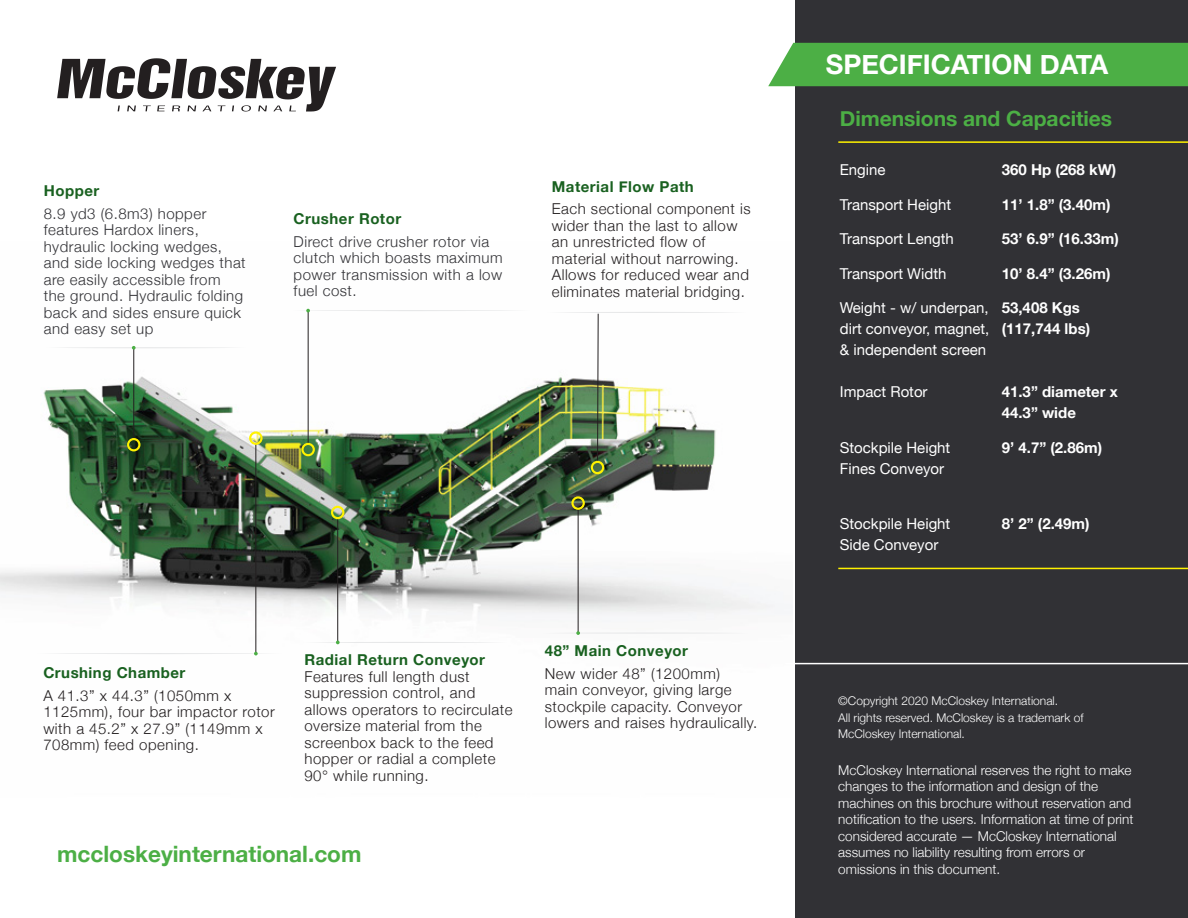
<style>
.page{position:relative;width:1188px;height:918px;background:#fff}
.page>*{position:absolute;margin:0;border:0;box-sizing:border-box;transform-origin:0 0}
.t1{font:700 27px "Helvetica Neue";color:#fff}
.t2{font:700 22.5px "Helvetica Neue";color:#4caf45}
.t3{font:700 21px "Helvetica Neue";color:#4caf45}
.t4{font:300 15px/16.5px "Helvetica Neue";letter-spacing:.035em;color:#231f20}
.t5{font:300 15px/16.5px "Helvetica Neue";letter-spacing:.035em;color:#313135}
.t6{font:15px/21px "Helvetica Neue";color:#fff}
.t7{font:700 15px/21px "Helvetica Neue";color:#fff}
.t8{font:700 15px "Helvetica Neue";letter-spacing:.035em;color:#196120}
.t9{font:300 13.5px/16.5px "Helvetica Neue";color:#fff}
.t10{font:300 12px/16.5px "Helvetica Neue";color:#fff}
.s1{font-weight:700}
</style>
<div class="page">
<img style="left:0;top:308px;width:793px;height:348px">
<div style="left:796px;top:0;width:392px;height:918px;background:#313135"></div>
<div style="left:768px;top:43px;width:420px;height:43px;background:#4caf45"></div>
<hr style="left:785px;top:663px;width:403px;height:1px;background:#fff">
<hr style="left:838px;top:141px;width:350px;height:2px;background:#fff200">
<hr style="left:838px;top:568px;width:350px;height:1px;background:#fff200">
<hr style="left:308px;top:310px;width:1px;height:134px;background:#231f20">
<div style="left:301px;top:443px;width:14px;height:13px;border:2px solid #fff200;border-radius:50%"></div>
<svg style="left:293px;top:309px;width:237px;height:3px"></svg>
<svg style="left:57px;top:58px;width:279px;height:54px"></svg>
<hr style="left:133px;top:348px;width:1px;height:91px;background:#231f20">
<div style="left:127px;top:438px;width:13px;height:13px;border:2px solid #fff200;border-radius:50%"></div>
<svg style="left:47px;top:346px;width:198px;height:4px"></svg>
<svg style="left:548px;top:312px;width:198px;height:151px"></svg>
<div style="left:591px;top:461px;width:13px;height:13px;border:2px solid #fff200;border-radius:50%"></div>
<hr style="left:578px;top:508px;width:1px;height:125px;background:#231f20">
<div style="left:571px;top:496px;width:14px;height:14px;border:2px solid #fff200;border-radius:50%"></div>
<svg style="left:544px;top:631px;width:203px;height:4px"></svg>
<hr style="left:255px;top:444px;width:1px;height:210px;background:#231f20">
<div style="left:249px;top:431px;width:14px;height:14px;border:2px solid #fff200;border-radius:50%"></div>
<svg style="left:38px;top:652px;width:243px;height:3px"></svg>
<hr style="left:337px;top:517px;width:1px;height:126px;background:#231f20">
<div style="left:331px;top:506px;width:13px;height:13px;border:2px solid #fff200;border-radius:50%"></div>
<svg style="left:304px;top:641px;width:203px;height:3px"></svg>
<p class="t8" style="left:44px;top:182px;width:57px">Hopper</p>
<p class="t5" style="left:44px;top:205px;width:204px">8.9 yd3 (6.8m3) hopper features Hardox liners, hydraulic locking wedges, and side locking wedges that are easily accessible from<br>the ground. Hydraulic folding back and sides ensure quick and easy set up</p>
<p class="t8" style="left:294px;top:210px;width:109px">Crusher Rotor</p>
<p class="t5" style="left:294px;top:233px;width:210px">Direct drive crusher rotor via clutch which boasts maximum power transmission with a low fuel cost.</p>
<p class="t8" style="left:552px;top:177px;width:143px">Material Flow Path</p>
<p class="t4" style="left:552px;top:201px;width:200px">Each sectional component is wider than the last to allow an unrestricted flow of material without narrowing.<br>Allows for reduced wear and eliminates material bridging.</p>
<p class="t8" style="left:43px;top:664px;width:144px">Crushing Chamber</p>
<p class="t4" style="left:43px;top:687px;width:233px">A 41.3” x 44.3” (1050mm x<br>1125mm), four bar impactor rotor with a 45.2” x 27.9” (1149mm x<br>708mm) feed opening.</p>
<p class="t8" style="left:304px;top:651px;width:182px">Radial Return Conveyor</p>
<p class="t4" style="left:304px;top:668px;width:209px">Features full length dust suppression control, and allows operators to recirculate oversize material from the screenbox back to the feed hopper or radial a complete<br>90° while running.</p>
<h2 class="t2" style="left:57px;top:840px;width:306px">mccloskeyinternational.com</h2>
<p class="t8" style="left:545px;top:641px;width:145px">48” Main Conveyor</p>
<p class="t4" style="left:545px;top:665px;width:214px">New wider 48” (1200mm)<br>main conveyor, giving large stockpile capacity. Conveyor lowers and raises hydraulically.</p>
<h1 class="t1" style="left:826px;top:48px;width:284px">SPECIFICATION DATA</h1>
<h3 class="t3" style="left:840px;top:105px;width:274px">Dimensions and Capacities</h3>
<p class="t6" style="left:840px;top:159px;width:47px">Engine</p>
<p class="t7" style="left:1002px;top:159px;width:116px">360 Hp (268 kW)</p>
<p class="t6" style="left:840px;top:194px;width:113px">Transport Height</p>
<p class="t7" style="left:1002px;top:194px;width:110px">11’ 1.8” (3.40m)</p>
<p class="t6" style="left:840px;top:228px;width:115px">Transport Length</p>
<p class="t7" style="left:1002px;top:228px;width:118px">53’ 6.9” (16.33m)</p>
<p class="t6" style="left:840px;top:263px;width:108px">Transport Width</p>
<p class="t7" style="left:1002px;top:263px;width:110px">10’ 8.4” (3.26m)</p>
<p class="t6" style="left:840px;top:297px;width:252px">Weight - w/ underpan, <span class="s1">53,408 Kgs </span>dirt conveyor, magnet, <span class="s1">(117,744 lbs) </span>&amp; independent screen</p>
<p class="t6" style="left:840px;top:381px;width:89px">Impact Rotor</p>
<p class="t7" style="left:1002px;top:381px;width:118px">41.3” diameter x<br>44.3” wide</p>
<p class="t6" style="left:840px;top:437px;width:112px">Stockpile Height</p>
<p class="t7" style="left:1002px;top:437px;width:102px">9’ 4.7” (2.86m)</p>
<p class="t6" style="left:840px;top:458px;width:106px">Fines Conveyor</p>
<p class="t6" style="left:840px;top:513px;width:112px">Stockpile Height</p>
<p class="t7" style="left:1002px;top:513px;width:89px">8’ 2” (2.49m)</p>
<p class="t6" style="left:840px;top:534px;width:100px">Side Conveyor</p>
<p class="t10" style="left:838px;top:693px;width:247px">©Copyright 2020 McCloskey International.<br>All rights reserved. McCloskey is a trademark of<br>McCloskey International.</p>
<p class="t9" style="left:838px;top:761px;width:297px">McCloskey International reserves the right to make changes to the information and design of the machines on this brochure without reservation and notification to the users. Information at time of print considered accurate — McCloskey International assumes no liability resulting from errors or omissions in this document.</p>
</div>
